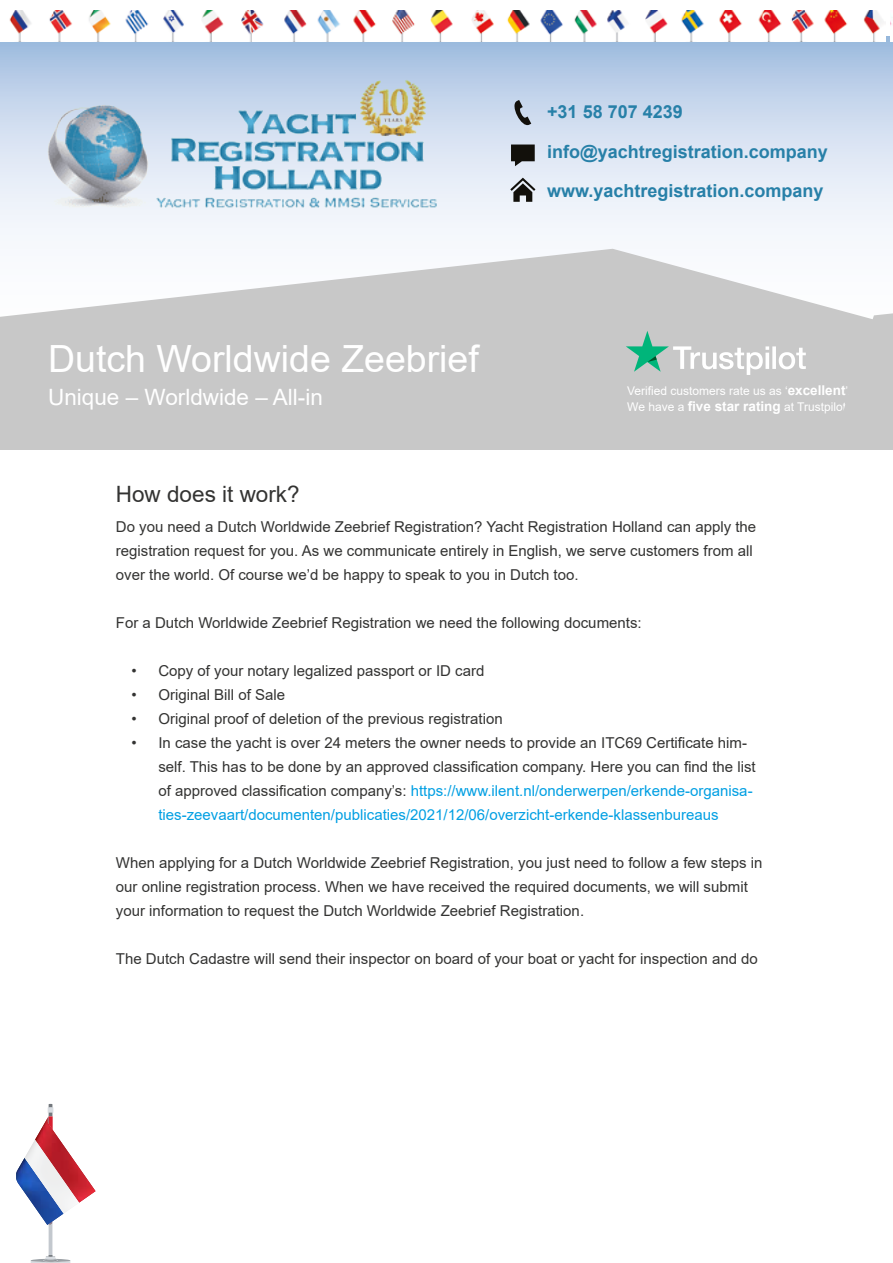
<style>
.page{position:relative;width:893px;height:1263px;background:#fff}
.page>*{position:absolute;margin:0;border:0;box-sizing:border-box;transform-origin:0 0}
.t1{font:37.5px "Arial";color:#fff}
.t2{font:22.5px "Arial";color:#fff}
.t3{font:22.5px "Arial";color:#333332}
.t4{font:700 18px/39.2px "Arial";color:#2780a8}
.t5{font:15px/24px "Arial";color:#333332}
.t6{font:12px/16.2px "Arial";color:#fff}
.s1{font-weight:700;font-size:13.5px}
.s2{color:#009fe3}
</style>
<div class="page">
<svg style="left:0;top:37px;width:893px;height:212px"></svg>
<img style="left:0;top:10px;width:885px;height:31px">
<svg style="left:0;top:249px;width:849px;height:77px;fill:#c8c8c8"></svg>
<div style="left:0;top:326px;width:893px;height:123px;background:#c8c8c8"></div>
<img style="left:39px;top:78px;width:410px;height:161px">
<svg style="left:510px;top:100px;width:21px;height:25px"></svg>
<svg style="left:511px;top:145px;width:24px;height:21px"></svg>
<svg style="left:510px;top:178px;width:25px;height:24px"></svg>
<svg style="left:626px;top:331px;width:180px;height:44px"></svg>
<svg style="left:24px;top:1104px;width:56px;height:159px"></svg>
<img style="left:16px;top:1158px;width:48px;height:67px">
<img style="left:25px;top:1139px;width:54px;height:74px">
<img style="left:35px;top:1117px;width:61px;height:85px">
<svg style="left:838px;top:313px;width:55px;height:13px"></svg>
<img style="left:890px;top:17px;width:3px;height:24px">
<h1 class="t1" style="left:48px;top:333px;width:432px">Dutch Worldwide Zeebrief</h1>
<p class="t4" style="left:547px;top:93px;width:137px">+31 58 707 4239</p>
<p class="t4" style="left:547px;top:132px;width:282px">info@yachtregistration.company www.yachtregistration.company</p>
<h2 class="t2" style="left:48px;top:382px;width:276px">Unique – Worldwide – All-in</h2>
<p class="t6" style="left:627px;top:382px;width:226px">Verified customers rate us as ‘<span class="s1">excellent</span>’.<br>We have a <span class="s1">five star rating</span> at Trustpilot.</p>
<h2 class="t3" style="left:116px;top:478px;width:185px">How does it work?</h2>
<p class="t5" style="left:116px;top:514px;width:642px">Do you need a Dutch Worldwide Zeebrief Registration? Yacht Registration Holland can apply the registration request for you. As we communicate entirely in English, we serve customers from all over the world. Of course we’d be happy to speak to you in Dutch too.</p>
<p class="t5" style="left:116px;top:610px;width:527px">For a Dutch Worldwide Zeebrief Registration we need the following documents:</p>
<p class="t5" style="left:131px;top:658px;width:354px">• Copy of your notary legalized passport or ID card</p>
<p class="t5" style="left:131px;top:682px;width:155px">• Original Bill of Sale</p>
<p class="t5" style="left:131px;top:706px;width:373px">• Original proof of deletion of the previous registration</p>
<p class="t5" style="left:158px;top:730px;width:599px;text-indent:-27px">• In case the yacht is over 24 meters the owner needs to provide an ITC69 Certificate him&shy;self. This has to be done by an approved classification company. Here you can find the list of approved classification company’s: <span class="s2">https://www.ilent.nl/onderwerpen/erkende-organisa&shy;ties-zeevaart/documenten/publicaties/2021/12/06/overzicht-erkende-klassenbureaus</span></p>
<p class="t5" style="left:116px;top:850px;width:648px">When applying for a Dutch Worldwide Zeebrief Registration, you just need to follow a few steps in our online registration process. When we have received the required documents, we will submit your information to request the Dutch Worldwide Zeebrief Registration.</p>
<p class="t5" style="left:116px;top:946px;width:643px">The Dutch Cadastre will send their inspector on board of your boat or yacht for inspection and do</p>
</div>
